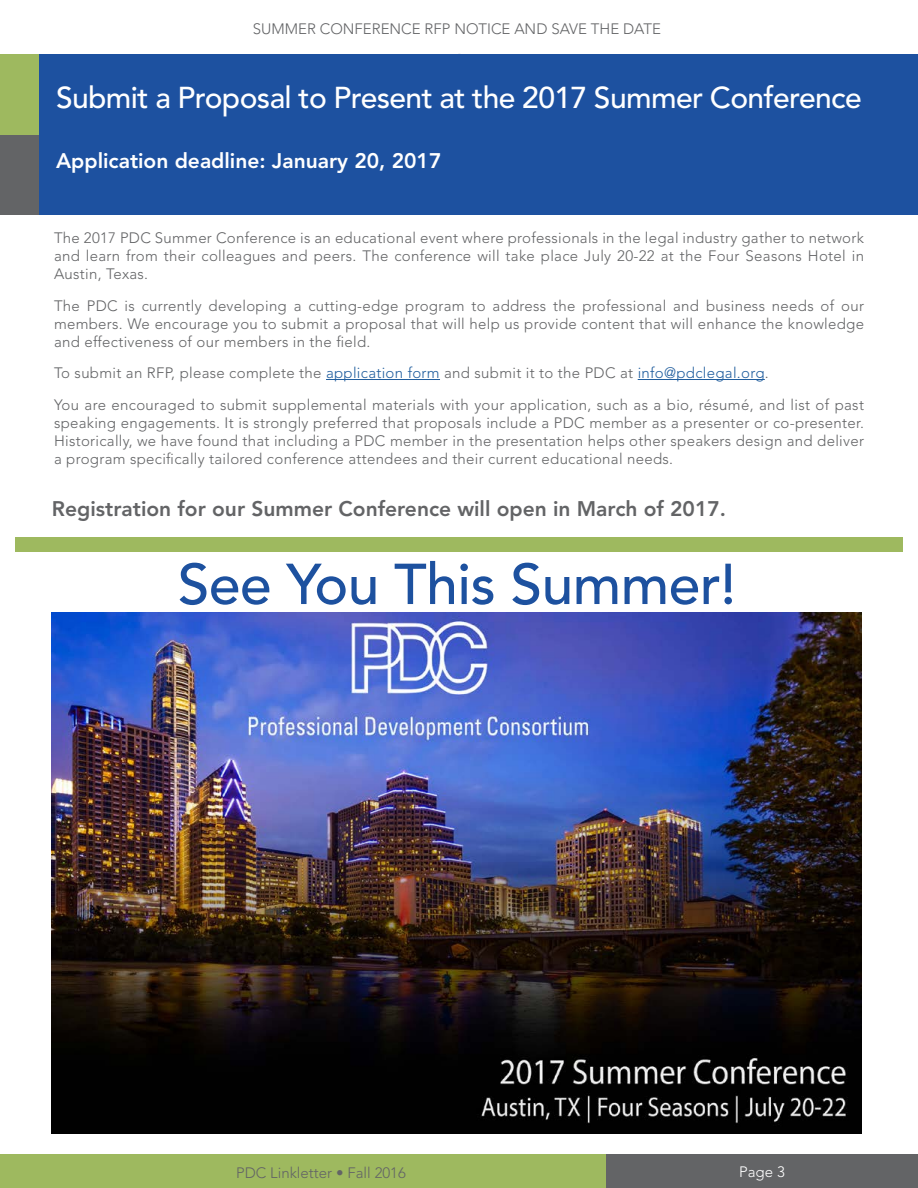
<style>
.page{position:relative;width:918px;height:1188px;background:#fff}
.page>*{position:absolute;margin:0;border:0;box-sizing:border-box;transform-origin:0 0}
.t1{font:500 57px "Avenir LT Std";letter-spacing:-.01em;color:#1d519f}
.t2{font:500 30px "Avenir LT Std";letter-spacing:-.02em;color:#fff}
.t3{font:800 21px "Avenir LT Std";color:#636466}
.t4{font:800 21px "Avenir LT Std";color:#fff}
.t5{font:300 15px/18px "Avenir LT Std";letter-spacing:.02em;color:#626365;text-align:justify}
.t6{font:300 15px "Avenir LT Std";color:#636466}
.t7{font:300 15px "Avenir LT Std";color:#fff}
.s1{color:#215e9e}
</style>
<div class="page">
<div style="left:0;top:1155px;width:918px;height:33px;background:#9eb95f"></div>
<div style="left:606px;top:1155px;width:312px;height:33px;background:#636466"></div>
<img style="left:52px;top:612px;width:810px;height:522px">
<hr style="left:326px;top:379px;width:114px;height:1px;background:#215e9e">
<hr style="left:638px;top:379px;width:127px;height:1px;background:#215e9e">
<div style="left:0;top:54px;width:918px;height:161px;background:#1d51a0"></div>
<div style="left:0;top:134px;width:39px;height:81px;background:#636466"></div>
<div style="left:0;top:54px;width:39px;height:80px;background:#9eb95f"></div>
<div style="left:15px;top:538px;width:888px;height:14px;background:#9eb95f"></div>
<p class="t6" style="left:253px;top:20px;width:410px">SUMMER CONFERENCE RFP NOTICE AND SAVE THE DATE</p>
<p class="t2" style="left:56px;top:81px;width:807px">Submit a Proposal to Present at the 2017 Summer Conference</p>
<p class="t4" style="left:56px;top:148px;width:387px">Application deadline: January 20, 2017</p>
<p class="t5" style="left:54px;top:229px;width:812px">The 2017 PDC Summer Conference is an educational event where professionals in the legal industry gather to network and learn from their colleagues and peers. The conference will take place July 20-22 at the Four Seasons Hotel in Austin, Texas.</p>
<p class="t5" style="left:54px;top:296px;width:812px">The PDC is currently developing a cutting-edge program to address the professional and business needs of our members. We encourage you to submit a proposal that will help us provide content that will enhance the knowledge and effectiveness of our members in the field.</p>
<p class="t5" style="left:54px;top:364px;width:716px">To submit an RFP, please complete the <span class="s1">application form</span> and submit it to the PDC at <span class="s1">info@pdclegal.org</span>.</p>
<p class="t5" style="left:54px;top:395px;width:812px">You are encouraged to submit supplemental materials with your application, such as a bio, résumé, and list of past speaking engagements. It is strongly preferred that proposals include a PDC member as a presenter or co-presenter.<br>Historically, we have found that including a PDC member in the presentation helps other speakers design and deliver a program specifically tailored conference attendees and their current educational needs.</p>
<p class="t3" style="left:52px;top:496px;width:676px">Registration for our Summer Conference will open in March of 2017.</p>
<p class="t1" style="left:178px;top:551px;width:560px">See You This Summer!</p>
<p class="t6" style="left:236px;top:1164px;width:171px">PDC Linkletter • Fall 2016</p>
<p class="t7" style="left:739px;top:1163px;width:47px">Page 3</p>
</div>
